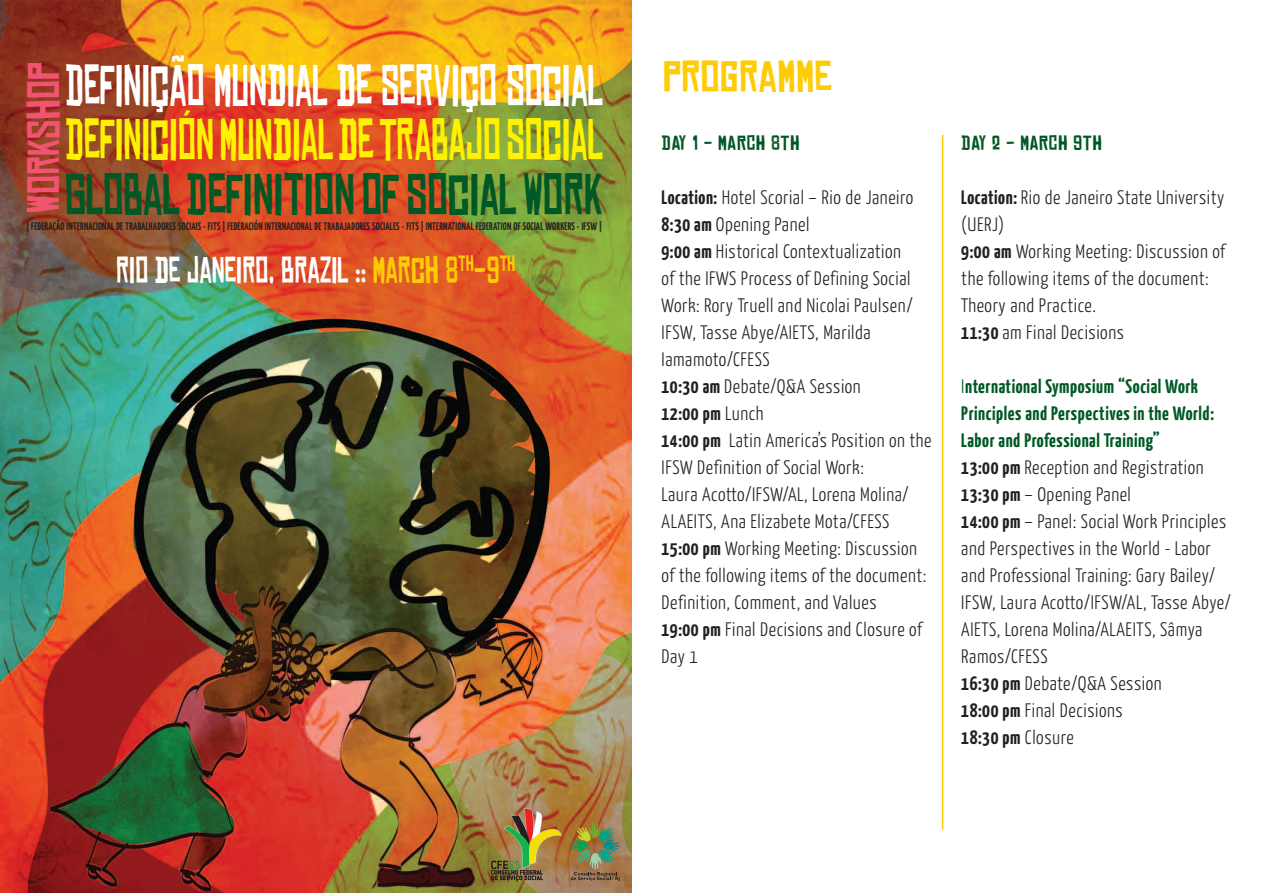
<style>
.page{position:relative;width:1263px;height:893px;background:#fff}
.page>*{position:absolute;margin:0;border:0;box-sizing:border-box;transform-origin:0 0}
.t1{font:55.8px "Chinese Rocks";color:#fff200;scale:.7 1}
.t2{font:55.8px "Chinese Rocks";color:#fff;scale:.7 1}
.t3{font:55.8px "Chinese Rocks";color:#005825;scale:.8 1}
.t4{font:43.35px "Chinese Rocks";color:#f05471;scale:.96 1}
.t5{font:42px "Chinese Rocks";color:#ffcb04}
.t6{font:35.25px "Chinese Rocks";color:#fff;scale:.8 1}
.t7{font:300 19.5px/27px "Yanone Kaffeesatz";letter-spacing:.03em;color:#231f20}
.t8{font:19.5px "Chinese Rocks";letter-spacing:.03em;color:#005825}
.t9{font:700 11.1px "Yanone Kaffeesatz";letter-spacing:.02em;color:#231f20;scale:.9 1}
.s1{color:#ffcb04}
.s2{font-weight:700}
.s3{color:#005825}
.s4{font-weight:700;color:#005825}
</style>
<div class="page">
<img style="left:0;top:0;width:631px;height:893px">
<img style="left:491px;top:808px;width:71px;height:74px">
<svg style="left:570px;top:821px;width:50px;height:60px;background:#848050"></svg>
<hr style="left:942px;top:135px;width:1px;height:695px;background:#ffcb04">
<h1 class="t2" style="left:65px;top:56px;width:769px">DEFINIÇÃO MUNDIAL DE SERVIÇO SOCIAL</h1>
<h1 class="t1" style="left:65px;top:110px;width:769px">DEFINICIÓN MUNDIAL DE TRABAJO SOCIAL</h1>
<h2 class="t4" style="left:21px;top:214px;width:160px;rotate:-90deg">WORKSHOP</h2>
<h1 class="t3" style="left:65px;top:164px;width:673px">GLOBAL DEFINITION OF SOCIAL WORK</h1>
<p class="t9" style="left:26px;top:219px;width:641px">| Federação interNacional de Trabalhadores Sociais - FITS | federación internacional de trabajadores sociales - FITS | International Federation of Social Workers - IFSW |</p>
<h3 class="t6" style="left:116px;top:251px;width:500px">RIO DE JANEIRO, BRAZIL :: <span class="s1">MARCH 8</span><sup>TH</sup><span class="s1">-9</span><sup>TH</sup></h3>
<h3 class="t5" style="left:663px;top:54px;width:170px">PROGRAMME</h3>
<p class="t8" style="left:662px;top:132px;width:140px">DAY 1 - MARCH 8TH</p>
<p class="t7" style="left:662px;top:183px;width:271px"><span class="s2">Location:</span> Hotel Scorial – Rio de Janeiro<br><span class="s2">8:30 am</span> Opening Panel<br><span class="s2">9:00 am</span> Historical Contextualization<br>of the IFWS Process of Defining Social<br>Work: Rory Truell and Nicolai Paulsen/<br>IFSW, Tasse Abye/AIETS, Marilda<br>Iamamoto/CFESS<br><span class="s2">10:30 am</span> Debate/Q&amp;A Session<br><span class="s2">12:00 pm</span> Lunch<br><span class="s2">14:00 pm</span> Latin America’s Position on the<br>IFSW Definition of Social Work:<br>Laura Acotto/IFSW/AL, Lorena Molina/<br>ALAEITS, Ana Elizabete Mota/CFESS<br><span class="s2">15:00 pm</span> Working Meeting: Discussion of the following items of the document:<br>Definition, Comment, and Values<br><span class="s2">19:00 pm</span> Final Decisions and Closure of<br>Day 1</p>
<p class="t8" style="left:961px;top:132px;width:142px">DAY 2 - MARCH 9TH</p>
<p class="t7" style="left:961px;top:183px;width:265px"><span class="s2">Location:</span> Rio de Janeiro State University (UERJ)<br><span class="s2">9:00 am</span> Working Meeting: Discussion of the following items of the document:<br>Theory and Practice.<br><span class="s2">11:30</span> am Final Decisions</p>
<p class="t7" style="left:961px;top:372px;width:271px"><span class="s3">I</span><span class="s4">nternational Symposium “Social Work<br>Principles and Perspectives in the World:<br>Labor and Professional Training”<br></span><span class="s2">13:00 pm</span> Reception and Registration<br><span class="s2">13:30 pm</span> – Opening Panel<br><span class="s2">14:00 pm</span> – Panel: Social Work Principles and Perspectives in the World - Labor and Professional Training: Gary Bailey/<br>IFSW, Laura Acotto/IFSW/AL, Tasse Abye/<br>AIETS, Lorena Molina/ALAEITS, Sâmya<br>Ramos/CFESS<br><span class="s2">16:30 pm</span> Debate/Q&amp;A Session<br><span class="s2">18:00 pm</span> Final Decisions<br><span class="s2">18:30 pm</span> Closure</p>
</div>
